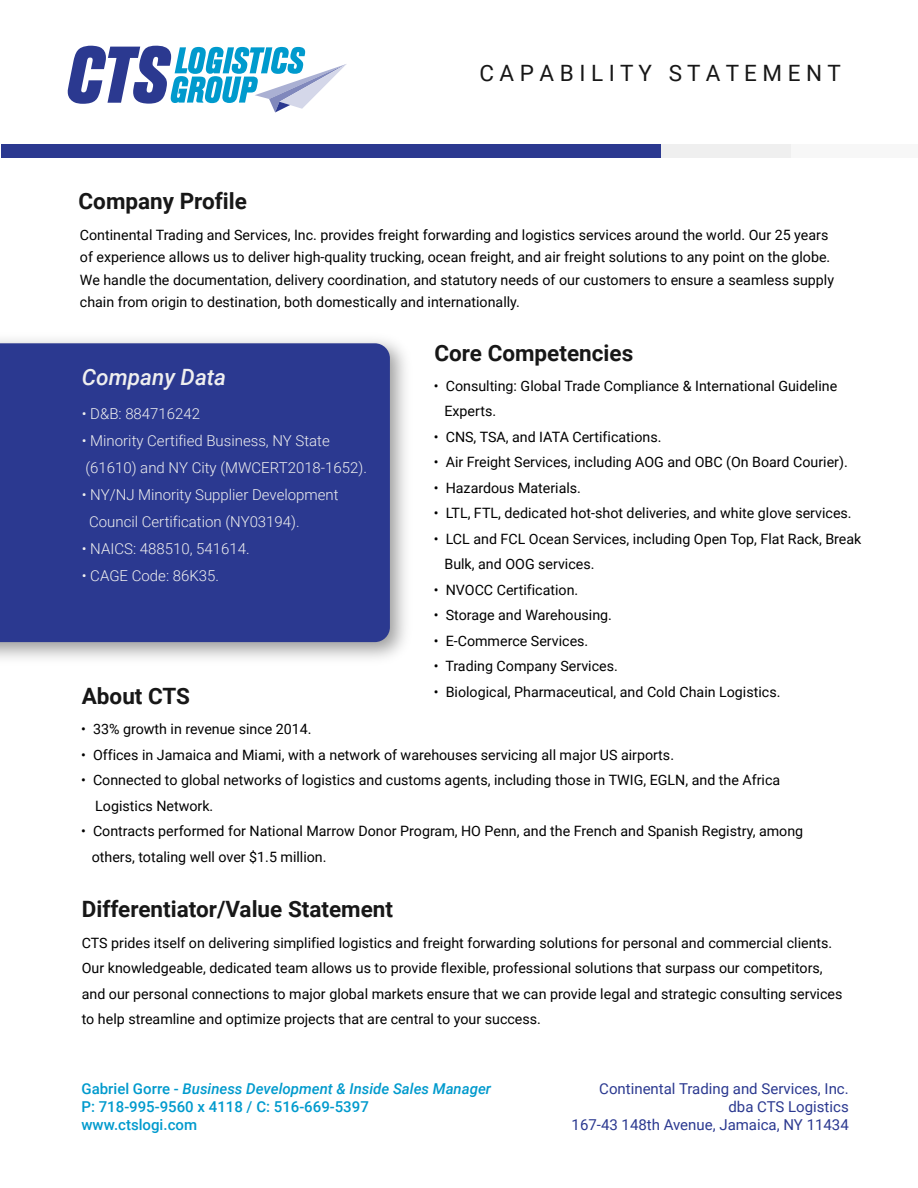
<style>
.page{position:relative;width:918px;height:1188px;background:#fff}
.page>*{position:absolute;margin:0;border:0;box-sizing:border-box;transform-origin:0 0}
.t1{font:700 22.5px "Roboto";color:#171717}
.t2{font:22.5px "Roboto";color:#171717}
.t3{font:italic 500 22.5px "Roboto";color:#efefef}
.t4{font:300 15px/27px "Roboto";color:#efefef}
.t5{font:500 15px/18px "Roboto";color:#009acd}
.t6{font:15px/18px "Roboto";color:#2b3990;text-align:right}
.t7{font:14.25px/25.5px "Roboto";color:#000}
.s1{font-style:italic}
</style>
<div class="page">
<svg style="left:68px;top:46px;width:279px;height:66px"></svg>
<div style="left:2px;top:145px;width:660px;height:13px;background:#2b3990"></div>
<div style="left:662px;top:145px;width:129px;height:13px;background:#efefef"></div>
<div style="left:791px;top:145px;width:127px;height:13px;background:#f7f7f7"></div>
<div style="left:0;top:343px;width:390px;height:299px;background:#2b3990"></div>
<h1 class="t2" style="left:479px;top:58px;width:363px">C A P A B I L I T Y S T A T E M E N T</h1>
<h1 class="t1" style="left:79px;top:185px;width:170px">Company Profile</h1>
<p class="t7" style="left:80px;top:223px;width:756px;line-height:22.5px">Continental Trading and Services, Inc. provides freight forwarding and logistics services around the world. Our 25 years of experience allows us to deliver high-quality trucking, ocean freight, and air freight solutions to any point on the globe.<br>We handle the documentation, delivery coordination, and statutory needs of our customers to ensure a seamless supply chain from origin to destination, both domestically and internationally.</p>
<h1 class="t1" style="left:435px;top:337px;width:200px">Core Competencies</h1>
<p class="t7" style="left:444px;top:372px;width:394px;text-indent:-11px">• Consulting: Global Trade Compliance &amp; International Guideline<br>Experts.</p>
<p class="t7" style="left:434px;top:423px;width:229px">• CNS, TSA, and IATA Certifications.</p>
<p class="t7" style="left:434px;top:449px;width:415px">• Air Freight Services, including AOG and OBC (On Board Courier).</p>
<p class="t7" style="left:434px;top:474px;width:149px">• Hazardous Materials.</p>
<p class="t7" style="left:434px;top:500px;width:419px">• LTL, FTL, dedicated hot-shot deliveries, and white glove services.</p>
<p class="t7" style="left:444px;top:525px;width:419px;text-indent:-11px">• LCL and FCL Ocean Services, including Open Top, Flat Rack, Break<br>Bulk, and OOG services.</p>
<p class="t7" style="left:434px;top:576px;width:146px">• NVOCC Certification.</p>
<p class="t7" style="left:434px;top:602px;width:180px">• Storage and Warehousing.</p>
<p class="t7" style="left:434px;top:627px;width:156px">• E-Commerce Services.</p>
<p class="t7" style="left:434px;top:653px;width:185px">• Trading Company Services.</p>
<p class="t7" style="left:434px;top:678px;width:348px">• Biological, Pharmaceutical, and Cold Chain Logistics.</p>
<h1 class="t3" style="left:82px;top:361px;width:146px">Company Data</h1>
<p class="t4" style="left:82px;top:399px;width:120px">• D&amp;B: 884716242</p>
<p class="t4" style="left:82px;top:426px;width:287px">• Minority Certified Business, NY State (61610) and NY City (MWCERT2018-1652).</p>
<p class="t4" style="left:89px;top:480px;width:251px;text-indent:-7px">• NY/NJ Minority Supplier Development<br>Council Certification (NY03194).</p>
<p class="t4" style="left:82px;top:534px;width:169px">• NAICS: 488510, 541614.</p>
<p class="t4" style="left:82px;top:561px;width:139px">• CAGE Code: 86K35.</p>
<h1 class="t1" style="left:82px;top:681px;width:110px">About CTS</h1>
<p class="t7" style="left:81px;top:716px;width:232px">• 33% growth in revenue since 2014.</p>
<p class="t7" style="left:81px;top:742px;width:594px">• Offices in Jamaica and Miami, with a network of warehouses servicing all major US airports.</p>
<p class="t7" style="left:95px;top:767px;width:686px;text-indent:-14px">• Connected to global networks of logistics and customs agents, including those in TWIG, EGLN, and the Africa<br>Logistics Network.</p>
<p class="t7" style="left:92px;top:818px;width:713px;text-indent:-11px">• Contracts performed for National Marrow Donor Program, HO Penn, and the French and Spanish Registry, among others, totaling well over $1.5 million.</p>
<h1 class="t1" style="left:82px;top:894px;width:313px">Differentiator/Value Statement</h1>
<p class="t7" style="left:82px;top:929px;width:762px">CTS prides itself on delivering simplified logistics and freight forwarding solutions for personal and commercial clients.<br>Our knowledgeable, dedicated team allows us to provide flexible, professional solutions that surpass our competitors, and our personal connections to major global markets ensure that we can provide legal and strategic consulting services to help streamline and optimize projects that are central to your success.</p>
<p class="t5" style="left:81px;top:1079px;width:411px">Gabriel Gorre - <span class="s1">Business Development &amp; Inside Sales Manager<br></span>P: 718-995-9560 x 4118 / C: 516-669-5397<br>www.ctslogi.com</p>
<p class="t6" style="left:572px;top:1079px;width:279px">Continental Trading and Services, Inc. dba CTS Logistics<br>167-43 148th Avenue, Jamaica, NY 11434</p>
</div>
